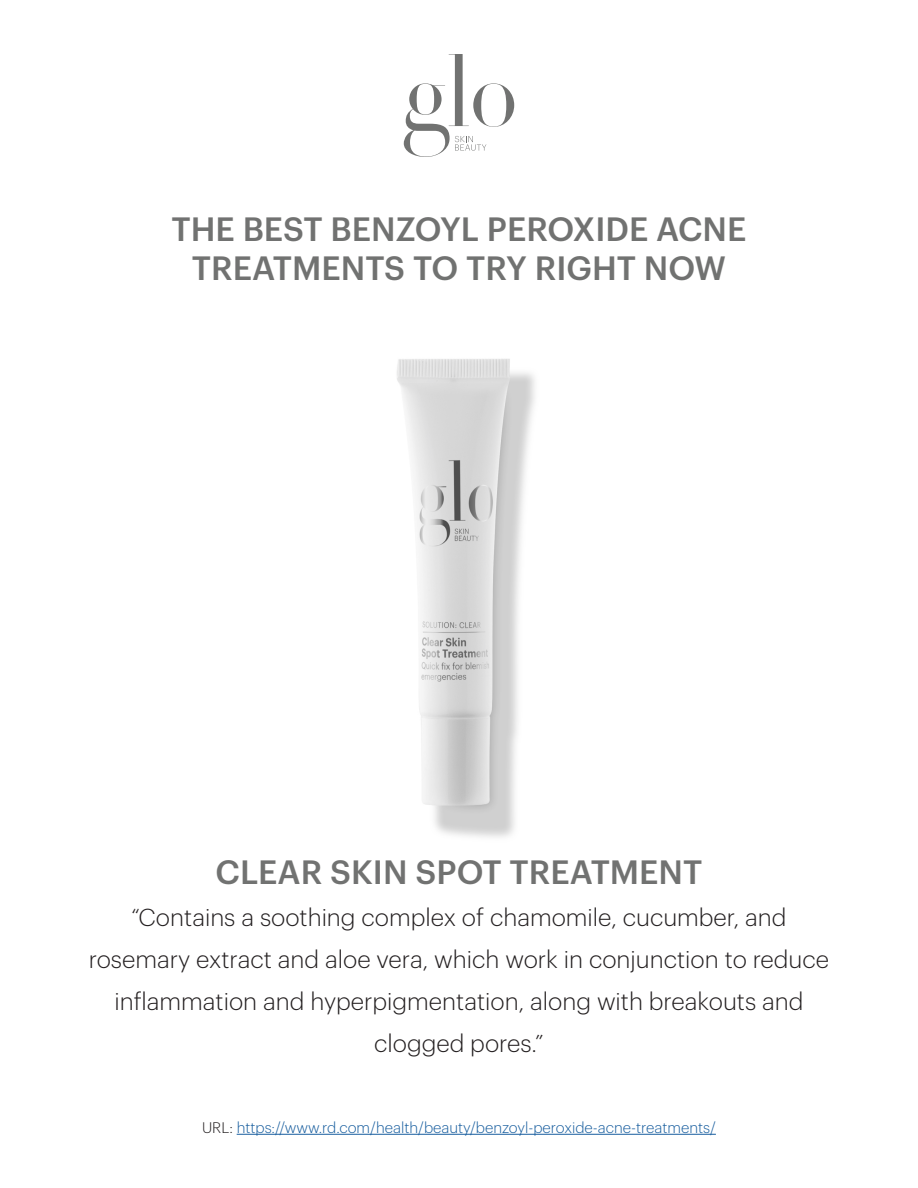
<style>
.page{position:relative;width:918px;height:1188px;background:#fff}
.page>*{position:absolute;margin:0;border:0;box-sizing:border-box;transform-origin:0 0}
.t1{font:500 33px/39px "Graphik";color:#717271;text-align:center}
.t2{font:300 24px/42px "Graphik";color:#231f20;text-align:center}
.t3{font:300 15px "Graphik";color:#175d9e}
.s1{color:#231f20}
</style>
<div class="page">
<img style="left:397px;top:359px;width:138px;height:479px">
<svg style="left:404px;top:54px;width:110px;height:103px"></svg>
<hr style="left:237px;top:1134px;width:479px;height:1px;background:#175d9e">
<p class="t1" style="left:172px;top:207px;width:576px">THE BEST BENZOYL PEROXIDE ACNE<br>TREATMENTS TO TRY RIGHT NOW</p>
<p class="t1" style="left:216px;top:850px;width:488px">CLEAR SKIN SPOT TREATMENT</p>
<p class="t2" style="left:89px;top:894px;width:742px">“Contains a soothing complex of chamomile, cucumber, and rosemary extract and aloe vera, which work in conjunction to reduce inflammation and hyperpigmentation, along with breakouts and clogged pores.”</p>
<p class="t3" style="left:202px;top:1116px;width:515px"><span class="s1">URL:</span> https://www.rd.com/health/beauty/benzoyl-peroxide-acne-treatments/</p>
</div>
